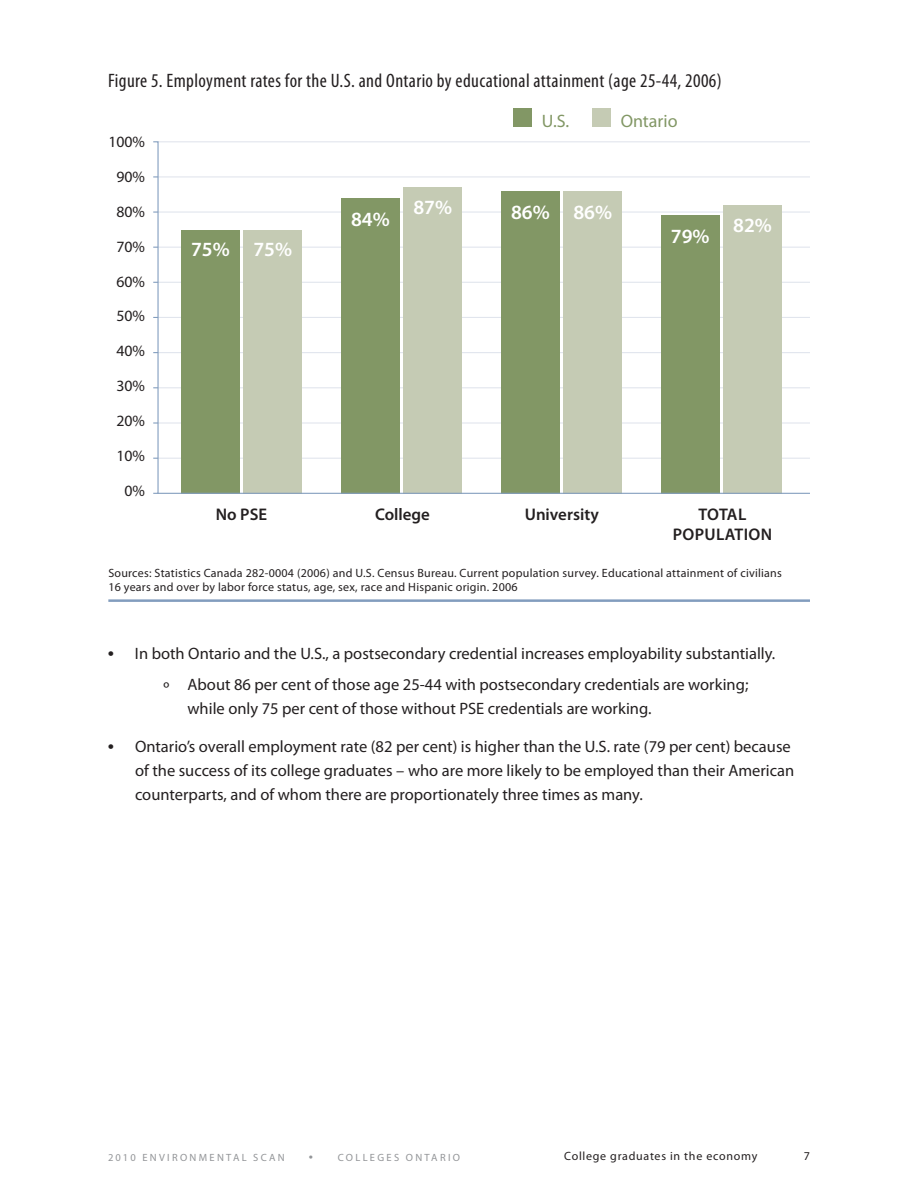
<style>
.page{position:relative;width:918px;height:1188px;background:#fff}
.page>*{position:absolute;margin:0;border:0;box-sizing:border-box;transform-origin:0 0}
.t1{font:600 20.25px "Myriad Pro";color:#fff}
.t2{font:condensed 19.5px "Myriad Pro";letter-spacing:.02em;color:#231f20}
.t3{font:18px "Myriad Pro";color:#829765}
.t4{font:600 16.8px "Myriad Pro";color:#231f20}
.t5{font:16.5px/24px "Myriad Pro";color:#231f20}
.t6{font:15.75px "Myriad Pro";color:#231f20}
.t7{font:12px/13.5px "Myriad Pro";letter-spacing:.02em;color:#231f20}
.t8{font:12px "Myriad Pro";letter-spacing:.06em;color:#231f20}
.t9{font:10.5px "Myriad Pro";letter-spacing:.22em;color:#939598}
.s1{font-family:"Times"}
.s2{font-size:15px}
</style>
<div class="page">
<hr style="left:158px;top:387px;width:652px;height:1px;background:#e1e5ed">
<hr style="left:158px;top:317px;width:652px;height:1px;background:#e1e5ed">
<hr style="left:158px;top:282px;width:652px;height:1px;background:#e1e5ed">
<hr style="left:158px;top:247px;width:652px;height:1px;background:#e1e5ed">
<hr style="left:158px;top:212px;width:652px;height:1px;background:#e1e5ed">
<hr style="left:158px;top:176px;width:652px;height:1px;background:#e1e5ed">
<hr style="left:158px;top:141px;width:652px;height:1px;background:#e1e5ed">
<hr style="left:158px;top:352px;width:652px;height:1px;background:#e1e5ed">
<hr style="left:158px;top:422px;width:652px;height:2px;background:#e1e5ed">
<hr style="left:158px;top:458px;width:652px;height:1px;background:#e1e5ed">
<hr style="left:108px;top:599px;width:702px;height:3px;background:#829dbe">
<div style="left:513px;top:108px;width:18px;height:18px;background:#829765"></div>
<div style="left:593px;top:108px;width:18px;height:18px;background:#c5cbb4"></div>
<div style="left:181px;top:230px;width:59px;height:264px;background:#829765"></div>
<div style="left:243px;top:230px;width:59px;height:264px;background:#c5cbb4"></div>
<div style="left:341px;top:198px;width:59px;height:296px;background:#829765"></div>
<div style="left:403px;top:188px;width:59px;height:306px;background:#c5cbb4"></div>
<div style="left:501px;top:191px;width:59px;height:303px;background:#829765"></div>
<div style="left:563px;top:191px;width:59px;height:303px;background:#c5cbb4"></div>
<div style="left:661px;top:216px;width:59px;height:278px;background:#829765"></div>
<div style="left:723px;top:205px;width:59px;height:289px;background:#c5cbb4"></div>
<div style="left:153px;top:141px;width:6px;height:353px;border:1px solid #829dbe"></div>
<hr style="left:158px;top:493px;width:652px;height:1px;background:#829dbe">
<p class="t2" style="left:108px;top:68px;width:615px">Figure 5. Employment rates for the U.S. and Ontario by educational attainment (age 25-44, 2006)</p>
<p class="t6" style="left:108px;top:132px;width:38px">100%</p>
<p class="t6" style="left:116px;top:167px;width:30px">90%</p>
<p class="t6" style="left:116px;top:202px;width:30px">80%</p>
<p class="t6" style="left:116px;top:237px;width:30px">70%</p>
<p class="t6" style="left:116px;top:272px;width:30px">60%</p>
<p class="t6" style="left:116px;top:306px;width:30px">50%</p>
<p class="t6" style="left:116px;top:341px;width:30px">40%</p>
<p class="t6" style="left:116px;top:376px;width:30px">30%</p>
<p class="t6" style="left:116px;top:411px;width:30px">20%</p>
<p class="t6" style="left:116px;top:446px;width:30px">10%</p>
<p class="t6" style="left:125px;top:481px;width:22px">0%</p>
<p class="t1" style="left:191px;top:236px;width:40px">75%</p>
<p class="t1" style="left:253px;top:236px;width:40px">75%</p>
<p class="t1" style="left:351px;top:206px;width:40px">84%</p>
<p class="t1" style="left:413px;top:194px;width:40px">87%</p>
<p class="t3" style="left:542px;top:110px;width:29px">U.S.</p>
<p class="t3" style="left:621px;top:110px;width:59px">Ontario</p>
<p class="t1" style="left:511px;top:199px;width:40px">86%</p>
<p class="t1" style="left:573px;top:199px;width:40px">86%</p>
<p class="t1" style="left:671px;top:223px;width:40px">79%</p>
<p class="t1" style="left:733px;top:212px;width:40px">82%</p>
<p class="t4" style="left:216px;top:504px;width:53px">No PSE</p>
<p class="t4" style="left:375px;top:504px;width:56px">College</p>
<p class="t4" style="left:525px;top:504px;width:76px">University</p>
<p class="t4" style="left:699px;top:504px;width:49px">Tota l</p>
<p class="t4" style="left:673px;top:524px;width:12px">popu</p>
<p class="t4" style="left:716px;top:524px;width:19px">lation</p>
<p class="t7" style="left:108px;top:566px;width:675px">Sources: Statistics Canada 282-0004 (2006) and U.S. Census Bureau. Current population survey. Educational attainment of civilians<br>16 years and over by labor force status, age, sex, race and Hispanic origin. 2006</p>
<p class="t5" style="left:164px;top:638px;width:613px;line-height:30.8px;text-indent:-56px"><span class="s1">•</span> I n both Ontario and the U.S., a postsecondary credential increases employability substantially. º About 86 per cent of those age 25-44 with postsecondary credentials are working;</p>
<p class="t5" style="left:188px;top:696px;width:466px">while only 75 per cent of those without PSE credentials are working.</p>
<p class="t5" style="left:135px;top:734px;width:661px;text-indent:-27px"><span class="s1">•</span> Ontario’s overall employment rate (82 per cent) is higher than the U.S. rate (79 per cent) because of the success of its college graduates – who are more likely to be employed than their American counterparts, and of whom there are proportionately three times as many.</p>
<p class="t9" style="left:108px;top:1151px;width:178px">2010 Environme ntal Scan</p>
<p class="t9" style="left:309px;top:1151px;width:85px"><span class="s2">•</span> Colle ges</p>
<p class="t9" style="left:406px;top:1151px;width:56px">Ontario</p>
<p class="t8" style="left:564px;top:1149px;width:195px">College graduates in the economy</p>
<p class="t7" style="left:804px;top:1150px;width:8px">7</p>
</div>
